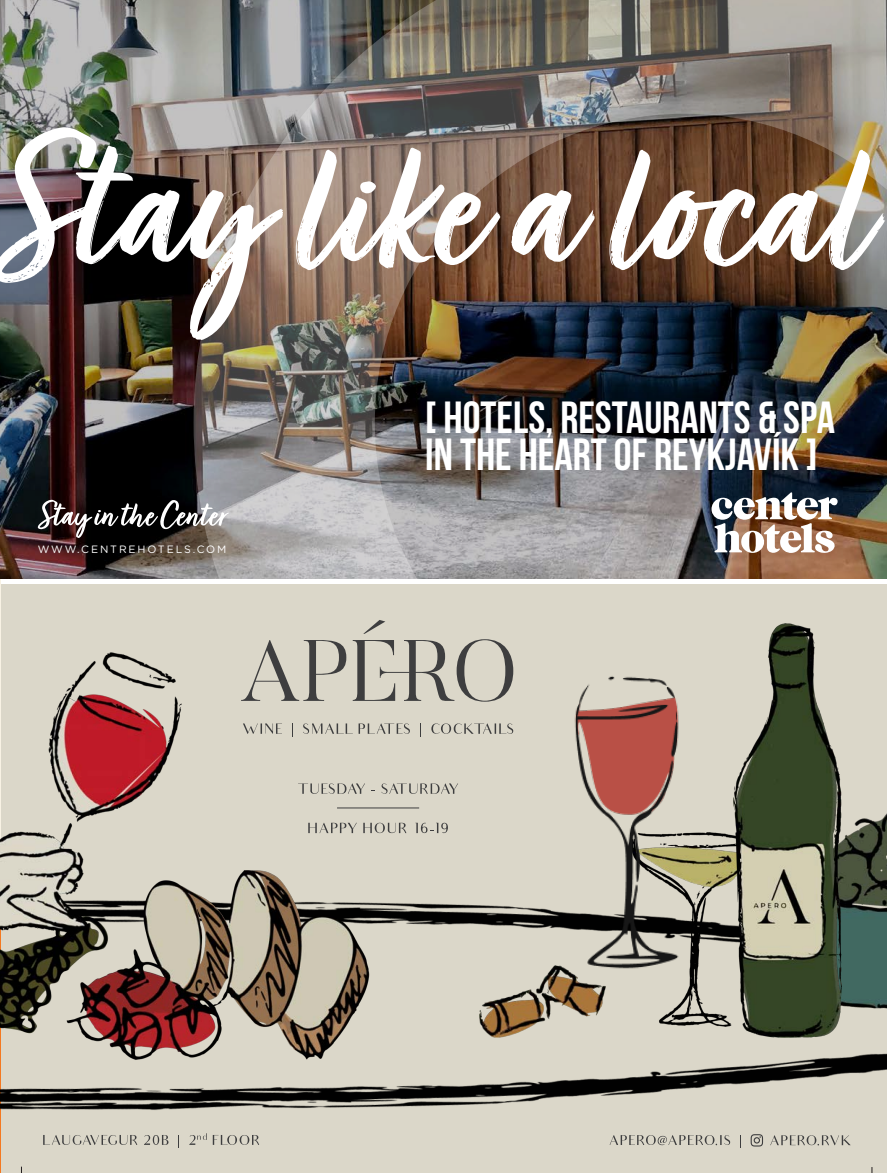
<style>
.page{position:relative;width:887px;height:1173px;background:#fff}
.page>*{position:absolute;margin:0;border:0;box-sizing:border-box;transform-origin:0 0}
.t1{font:202.5px "Turbinado Bold Pro";color:#fff}
.t2{font:700 45px/36px "Bebas Neue";color:#fff}
.t3{font:10.65px "Gotham Rounded";letter-spacing:.175em;color:#fff}
</style>
<div class="page">
<hr style="left:0;top:0;width:1px;height:874px;background:#f8f2e4">
<hr style="left:0;top:875px;width:1px;height:298px;background:#f47921">
<div style="left:1px;top:584px;width:886px;height:589px;background:#dbd7c9"></div>
<img style="left:711px;top:832px;width:22px;height:53px">
<img style="left:393px;top:885px;width:340px;height:102px">
<img style="left:841px;top:803px;width:46px;height:184px">
<img style="left:733px;top:623px;width:108px;height:364px">
<svg style="left:241px;top:640px;width:105px;height:61px"></svg>
<svg style="left:353px;top:620px;width:160px;height:82px"></svg>
<svg style="left:243px;top:723px;width:39px;height:11px"></svg>
<svg style="left:303px;top:723px;width:107px;height:11px"></svg>
<svg style="left:431px;top:723px;width:82px;height:11px"></svg>
<svg style="left:292px;top:723px;width:1px;height:14px"></svg>
<svg style="left:420px;top:723px;width:1px;height:14px"></svg>
<img style="left:1px;top:870px;width:392px;height:117px">
<img style="left:1px;top:652px;width:194px;height:319px">
<img style="left:551px;top:676px;width:160px;height:299px">
<img style="left:1px;top:987px;width:886px;height:123px">
<img style="left:479px;top:965px;width:138px;height:72px">
<svg style="left:308px;top:823px;width:49px;height:10px"></svg>
<svg style="left:363px;top:823px;width:43px;height:10px"></svg>
<svg style="left:415px;top:823px;width:33px;height:10px"></svg>
<svg style="left:298px;top:783px;width:67px;height:11px"></svg>
<svg style="left:381px;top:783px;width:77px;height:11px"></svg>
<hr style="left:337px;top:807px;width:82px;height:1px;background:#3e3e3f">
<svg style="left:43px;top:1135px;width:94px;height:10px"></svg>
<svg style="left:144px;top:1135px;width:24px;height:10px"></svg>
<svg style="left:213px;top:1135px;width:46px;height:10px"></svg>
<svg style="left:178px;top:1135px;width:1px;height:12px"></svg>
<svg style="left:189px;top:1133px;width:18px;height:12px"></svg>
<svg style="left:750px;top:1134px;width:13px;height:12px"></svg>
<svg style="left:609px;top:1135px;width:121px;height:10px"></svg>
<svg style="left:740px;top:1135px;width:1px;height:13px"></svg>
<svg style="left:770px;top:1135px;width:80px;height:10px"></svg>
<img style="left:1px;top:0;width:192px;height:578px">
<img style="left:193px;top:0;width:694px;height:578px">
<img style="left:711px;top:492px;width:126px;height:62px">
<svg style="left:38px;top:500px;width:191px;height:38px;background:#504b4b"></svg>
<h1 class="t1" style="left:-8px;top:100px;width:880px">Stay like a local</h1>
<p class="t3" style="left:38px;top:542px;width:190px">WWW.CENTREHOTELS.COM</p>
<p class="t2" style="left:425px;top:399px;width:411px">[ HOTELS, RESTAURANTS &amp; SPA<br>IN THE HEART OF REYKJAVÍK ]</p>
</div>
